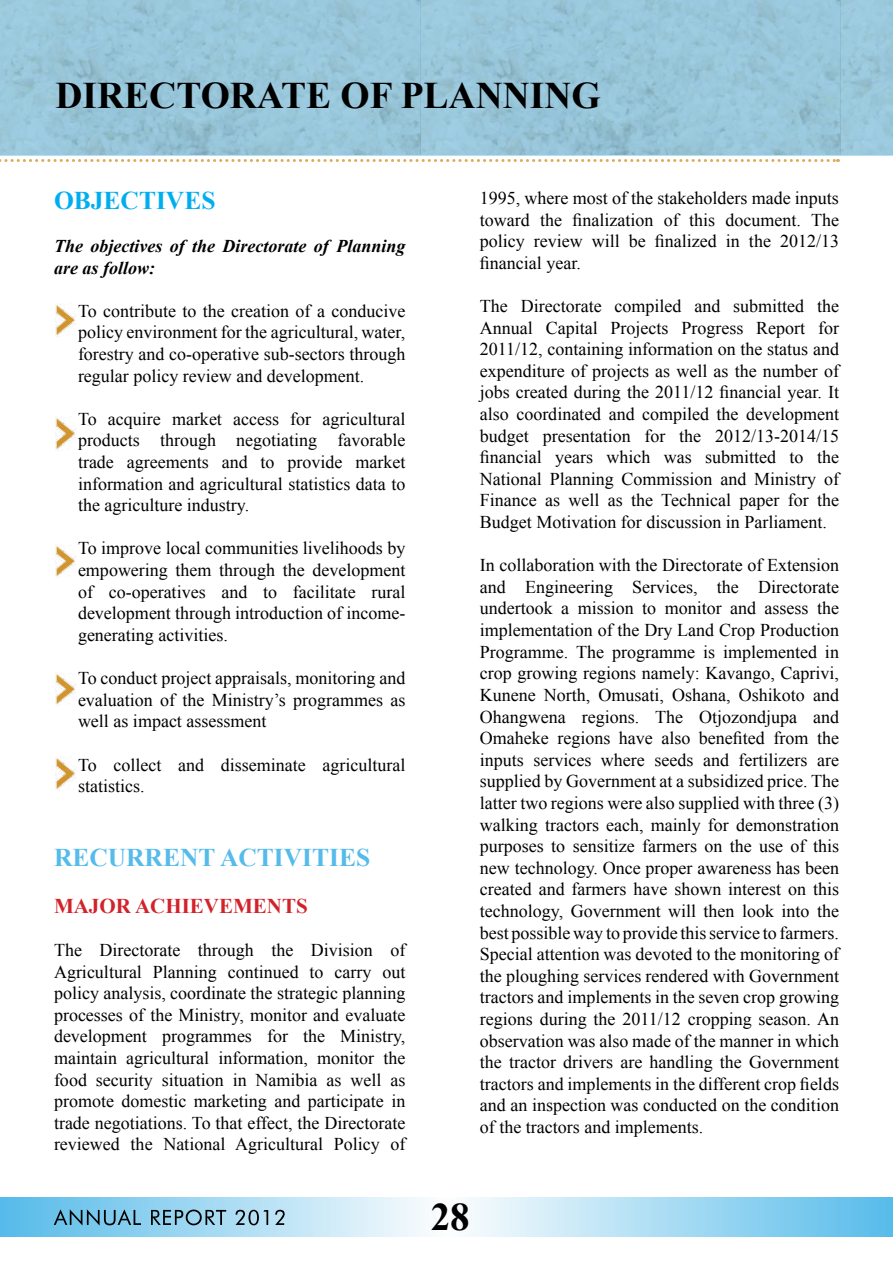
<style>
.page{position:relative;width:893px;height:1263px;background:#fff}
.page>*{position:absolute;margin:0;border:0;box-sizing:border-box;transform-origin:0 0}
.t1{font:700 39px "Times New Roman";color:#000}
.t2{font:700 37.5px "Times New Roman";color:#000}
.t3{font:700 25.5px "Times New Roman";color:#55bbea}
.t4{font:700 25.5px "Times New Roman";color:#00aeef}
.t5{font:700 21px "Times New Roman";color:#d2232a}
.t6{font:18px/21.6px "Times New Roman";color:#000;text-align:justify}
.t7{font:italic 700 18px/21.6px "Times New Roman";color:#000}
</style>
<div class="page">
<svg style="left:0;top:1198px;width:892px;height:39px"></svg>
<svg style="left:1px;top:1197px;width:892px;height:39px;background:#abdcf3"></svg>
<svg style="left:0;top:159px;width:838px;height:3px"></svg>
<svg style="left:54px;top:1209px;width:231px;height:16px;background:#6f9eb4"></svg>
<svg style="left:0;top:0;width:893px;height:156px;background:#98c5d9"></svg>
<img style="left:56px;top:304px;width:20px;height:33px">
<img style="left:56px;top:417px;width:20px;height:33px">
<img style="left:56px;top:545px;width:20px;height:33px">
<img style="left:56px;top:673px;width:20px;height:33px">
<img style="left:56px;top:757px;width:20px;height:33px">
<h2 class="t2" style="left:56px;top:69px;width:53px">DIRECTORATE</h2>
<h2 class="t2" style="left:341px;top:69px;width:86px">OF PLANNING</h2>
<h3 class="t4" style="left:54px;top:183px;width:163px">OBJECTIVES</h3>
<p class="t7" style="left:54px;top:235px;width:353px">The objectives of the Directorate of Planning are as follow:</p>
<p class="t6" style="left:78px;top:300px;width:329px">To contribute to the creation of a conducive policy environment for the agricultural, water, forestry and co-operative sub-sectors through regular policy review and development.</p>
<p class="t6" style="left:78px;top:408px;width:329px">To acquire market access for agricultural products through negotiating favorable trade agreements and to provide market information and agricultural statistics data to the agriculture industry.</p>
<p class="t6" style="left:78px;top:537px;width:329px">To improve local communities livelihoods by empowering them through the development of co-operatives and to facilitate rural development through introduction of income&shy;generating activities.</p>
<p class="t6" style="left:78px;top:667px;width:329px">To conduct project appraisals, monitoring and evaluation of the Ministry’s programmes as well as impact assessment</p>
<p class="t6" style="left:78px;top:753px;width:329px">To collect and disseminate agricultural statistics.</p>
<h3 class="t3" style="left:54px;top:840px;width:318px">RECURRENT ACTIVITIES</h3>
<p class="t5" style="left:54px;top:891px;width:255px">MAJOR ACHIEVEMENTS</p>
<p class="t6" style="left:54px;top:939px;width:353px">The Directorate through the Division of Agricultural Planning continued to carry out policy analysis, coordinate the strategic planning processes of the Ministry, monitor and evaluate development programmes for the Ministry, maintain agricultural information, monitor the food security situation in Namibia as well as promote domestic marketing and participate in trade negotiations. To that effect, the Directorate reviewed the National Agricultural Policy of</p>
<p class="t6" style="left:480px;top:187px;width:361px">1995, where most of the stakeholders made inputs toward the finalization of this document. The policy review will be finalized in the 2012/13 financial year.</p>
<p class="t6" style="left:480px;top:295px;width:361px">The Directorate compiled and submitted the Annual Capital Projects Progress Report for 2011/12, containing information on the status and expenditure of projects as well as the number of jobs created during the 2011/12 financial year. It also coordinated and compiled the development budget presentation for the 2012/13-2014/15 financial years which was submitted to the National Planning Commission and Ministry of Finance as well as the Technical paper for the Budget Motivation for discussion in Parliament.</p>
<p class="t6" style="left:480px;top:554px;width:361px">In collaboration with the Directorate of Extension and Engineering Services, the Directorate undertook a mission to monitor and assess the implementation of the Dry Land Crop Production Programme. The programme is implemented in crop growing regions namely: Kavango, Caprivi, Kunene North, Omusati, Oshana, Oshikoto and Ohangwena regions. The Otjozondjupa and Omaheke regions have also benefited from the inputs services where seeds and fertilizers are supplied by Government at a subsidized price. The latter two regions were also supplied with three (3) walking tractors each, mainly for demonstration purposes to sensitize farmers on the use of this new technology. Once proper awareness has been created and farmers have shown interest on this technology, Government will then look into the best possible way to provide this service to farmers.<br>Special attention was devoted to the monitoring of the ploughing services rendered with Government tractors and implements in the seven crop growing regions during the 2011/12 cropping season. An observation was also made of the manner in which the tractor drivers are handling the Government tractors and implements in the different crop fields and an inspection was conducted on the condition of the tractors and implements.</p>
<h1 class="t1" style="left:431px;top:1190px;width:40px">28</h1>
</div>
